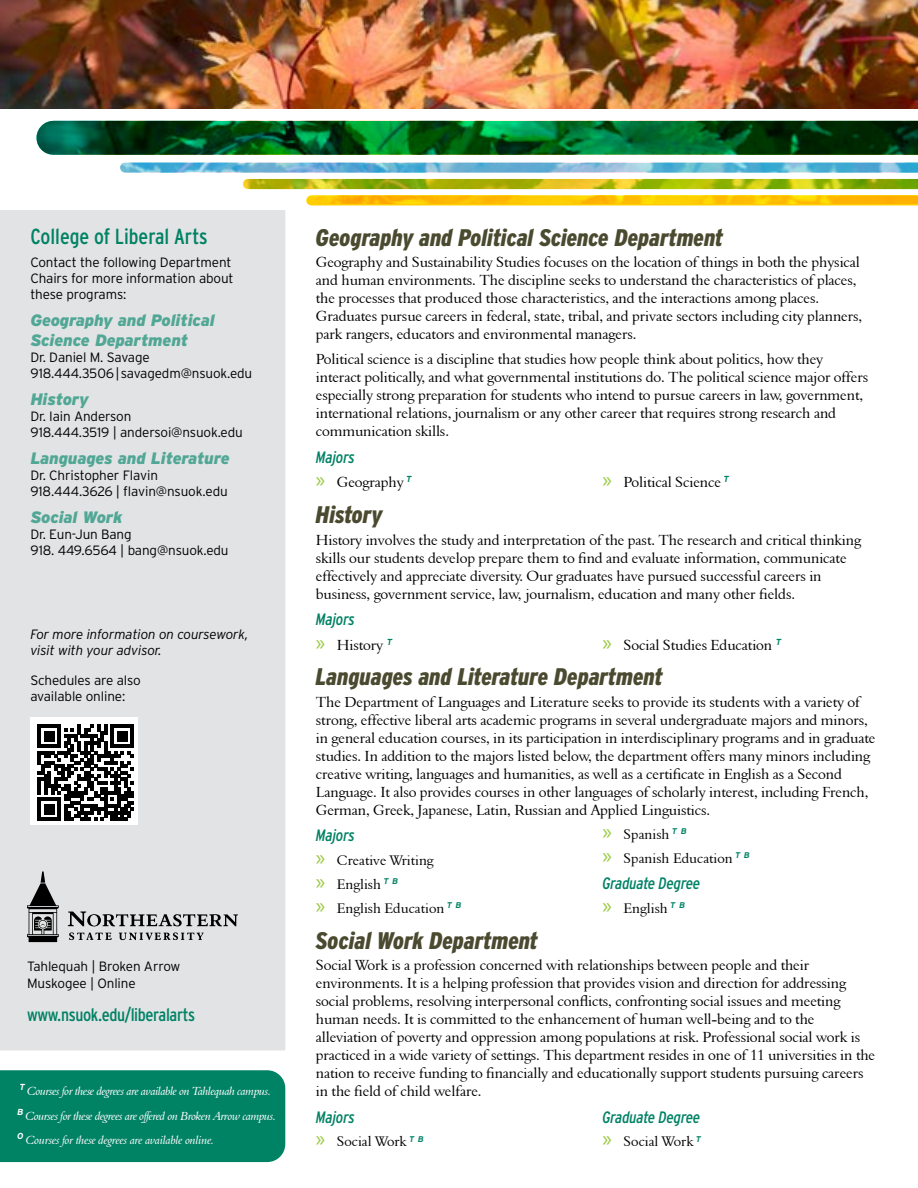
<style>
.page{position:relative;width:918px;height:1188px;background:#fff}
.page>*{position:absolute;margin:0;border:0;box-sizing:border-box;transform-origin:0 0}
.t1{font:italic 900 condensed 24px "Interstate";color:#4a4a30}
.t2{font:condensed 21.75px "Interstate";color:#008265}
.t3{font:condensed 18px "Interstate";letter-spacing:-.02em;color:#008265}
.t4{font:italic 900 16.5px/19.8px "Interstate";letter-spacing:-.01em;color:#51a795}
.Bulleted_LIst{font:italic condensed 16.5px "Interstate";letter-spacing:-.01em;color:#008265}
.t5{font:15px/18px "Aldine 401 BT Roman A";letter-spacing:-.01em;color:#000}
.t6{font:14.25px "Aldine 401 BT Roman A";color:#000}
.Sidebar_Body{font:300 13.5px/16.2px "Interstate";letter-spacing:-.01em;color:#000}
.t7{font:italic 300 13.5px/16.2px "Interstate";letter-spacing:-.01em;color:#000}
.t8{font:12px "Aldine 401 BT Italic A";letter-spacing:-.025em;color:#fff}
.s1{font-family:"Myriad Pro";font-size:22.5px;color:#97c93d}
</style>
<div class="page">
<div style="left:0;top:210px;width:285px;height:841px;background:#e2e3e4"></div>
<img style="left:0;top:0;width:918px;height:109px">
<svg style="left:248px;top:179px;width:670px;height:10px;background:#abb60d"></svg>
<svg style="left:311px;top:195px;width:607px;height:11px;background:#ffc70d"></svg>
<svg style="left:125px;top:163px;width:793px;height:10px;background:#6cb6d8"></svg>
<svg style="left:53px;top:121px;width:865px;height:34px;background:#015620"></svg>
<div style="left:0;top:1070px;width:285px;height:92px;background:#008265"></div>
<div style="left:30px;top:717px;width:108px;height:108px;background:#fff"></div>
<svg style="left:38px;top:725px;width:96px;height:96px"></svg>
<svg style="left:27px;top:872px;width:32px;height:70px;background:#828283"></svg>
<svg style="left:68px;top:911px;width:170px;height:15px;background:#9c9d9d"></svg>
<svg style="left:69px;top:932px;width:43px;height:8px"></svg>
<svg style="left:119px;top:932px;width:85px;height:8px"></svg>
<h2 class="t2" style="left:30px;top:223px;width:179px">College of Liberal Arts</h2>
<p class="Sidebar_Body" style="left:30px;top:254px;width:205px">Contact the following Department<br>Chairs for more information about these programs:</p>
<h3 class="t4" style="left:30px;top:310px;width:186px">Geography and Political<br>Science Department</h3>
<p class="Sidebar_Body" style="left:30px;top:349px;width:121px">Dr. Daniel M. Savage</p>
<p class="Sidebar_Body" style="left:30px;top:365px;width:223px">918.444.3506|savagedm@nsuok.edu</p>
<h3 class="t4" style="left:30px;top:389px;width:60px">History</h3>
<p class="Sidebar_Body" style="left:30px;top:408px;width:103px">Dr. Iain Anderson</p>
<p class="Sidebar_Body" style="left:30px;top:424px;width:214px">918.444.3519 | andersoi@nsuok.edu</p>
<h3 class="t4" style="left:30px;top:448px;width:201px">Languages and Literature</h3>
<p class="Sidebar_Body" style="left:30px;top:467px;width:199px">Dr. Christopher Flavin<br>918.444.3626 | flavin@nsuok.edu</p>
<h3 class="t4" style="left:30px;top:507px;width:94px">Social Work</h3>
<p class="Sidebar_Body" style="left:30px;top:526px;width:200px">Dr. Eun-Jun Bang<br>918. 449.6564 | bang@nsuok.edu</p>
<p class="t7" style="left:30px;top:626px;width:220px">For more information on coursework, visit with your advisor.</p>
<p class="Sidebar_Body" style="left:30px;top:672px;width:112px">Schedules are also available online:</p>
<p class="Sidebar_Body" style="left:27px;top:958px;width:155px">Tahlequah | Broken Arrow</p>
<p class="Sidebar_Body" style="left:27px;top:975px;width:110px">Muskogee | Online</p>
<p class="t3" style="left:27px;top:1003px;width:170px">www.nsuok.edu/liberalarts</p>
<p class="t8" style="left:20px;top:1084px;width:253px"><sup>T</sup> Courses for these degrees are available on Tahlequah campus.</p>
<p class="t8" style="left:17px;top:1108px;width:260px"><sup>B</sup> Courses for these degrees are offered on Broken Arrow campus.</p>
<p class="t8" style="left:17px;top:1133px;width:199px"><sup>O</sup> Courses for these degrees are available online.</p>
<h2 class="t1" style="left:316px;top:223px;width:409px">Geography and Political Science Department</h2>
<p class="t5" style="left:316px;top:253px;width:548px">Geography and Sustainability Studies focuses on the location of things in both the physical and human environments. The discipline seeks to understand the characteristics of places, the processes that produced those characteristics, and the interactions among places.<br>Graduates pursue careers in federal, state, tribal, and private sectors including city planners, park rangers, educators and environmental managers.</p>
<p class="t5" style="left:316px;top:350px;width:554px">Political science is a discipline that studies how people think about politics, how they interact politically, and what governmental institutions do. The political science major offers especially strong preparation for students who intend to pursue careers in law, government, international relations, journalism or any other career that requires strong research and communication skills.</p>
<h3 class="Bulleted_LIst" style="left:316px;top:447px;width:40px">Majors</h3>
<p class="t5" style="left:316px;top:473px;width:97px"><span class="s1">»</span> Geography <sup>T</sup></p>
<p class="t5" style="left:603px;top:473px;width:128px"><span class="s1">»</span> Political Science <sup>T</sup></p>
<h2 class="t1" style="left:316px;top:500px;width:68px">History</h2>
<p class="t5" style="left:316px;top:530px;width:547px">History involves the study and interpretation of the past. The research and critical thinking skills our students develop prepare them to find and evaluate information, communicate effectively and appreciate diversity. Our graduates have pursued successful careers in business, government service, law, journalism, education and many other fields.</p>
<h3 class="Bulleted_LIst" style="left:316px;top:609px;width:40px">Majors</h3>
<p class="t5" style="left:316px;top:636px;width:78px"><span class="s1">»</span> History <sup>T</sup></p>
<p class="t5" style="left:603px;top:636px;width:180px"><span class="s1">»</span> Social Studies Education <sup>T</sup></p>
<h2 class="t1" style="left:316px;top:662px;width:349px">Languages and Literature Department</h2>
<p class="t5" style="left:316px;top:693px;width:561px">The Department of Languages and Literature seeks to provide its students with a variety of strong, effective liberal arts academic programs in several undergraduate majors and minors, in general education courses, in its participation in interdisciplinary programs and in graduate studies. In addition to the majors listed below, the department offers many minors including creative writing, languages and humanities, as well as a certificate in English as a Second Language. It also provides courses in other languages of scholarly interest, including French, German, Greek, Japanese, Latin, Russian and Applied Linguistics.</p>
<h3 class="Bulleted_LIst" style="left:316px;top:826px;width:40px">Majors</h3>
<p class="t6" style="left:316px;top:852px;width:119px"><span class="s1">»</span> Creative Writing</p>
<p class="t6" style="left:316px;top:876px;width:84px"><span class="s1">»</span> English <sup>T</sup> <sup>B</sup></p>
<p class="t6" style="left:316px;top:899px;width:147px"><span class="s1">»</span> English Education <sup>T</sup> <sup>B</sup></p>
<p class="t6" style="left:603px;top:825px;width:85px"><span class="s1">»</span> Spanish <sup>T</sup> <sup>B</sup></p>
<p class="t6" style="left:603px;top:849px;width:149px"><span class="s1">»</span> Spanish Education <sup>T</sup> <sup>B</sup></p>
<p class="Bulleted_LIst" style="left:603px;top:873px;width:99px">Graduate Degree</p>
<p class="t6" style="left:603px;top:899px;width:84px"><span class="s1">»</span> English <sup>T</sup> <sup>B</sup></p>
<h2 class="t1" style="left:316px;top:926px;width:224px">Social Work Department</h2>
<p class="t5" style="left:316px;top:956px;width:561px">Social Work is a profession concerned with relationships between people and their environments. It is a helping profession that provides vision and direction for addressing social problems, resolving interpersonal conflicts, confronting social issues and meeting human needs. It is committed to the enhancement of human well-being and to the alleviation of poverty and oppression among populations at risk. Professional social work is practiced in a wide variety of settings. This department resides in one of 11 universities in the nation to receive funding to financially and educationally support students pursuing careers in the field of child welfare.</p>
<h3 class="Bulleted_LIst" style="left:316px;top:1107px;width:40px">Majors</h3>
<p class="t6" style="left:316px;top:1133px;width:109px"><span class="s1">»</span> Social Work <sup>T</sup> <sup>B</sup></p>
<h3 class="Bulleted_LIst" style="left:603px;top:1107px;width:99px">Graduate Degree</h3>
<p class="t6" style="left:603px;top:1133px;width:100px"><span class="s1">»</span> Social Work <sup>T</sup></p>
</div>
